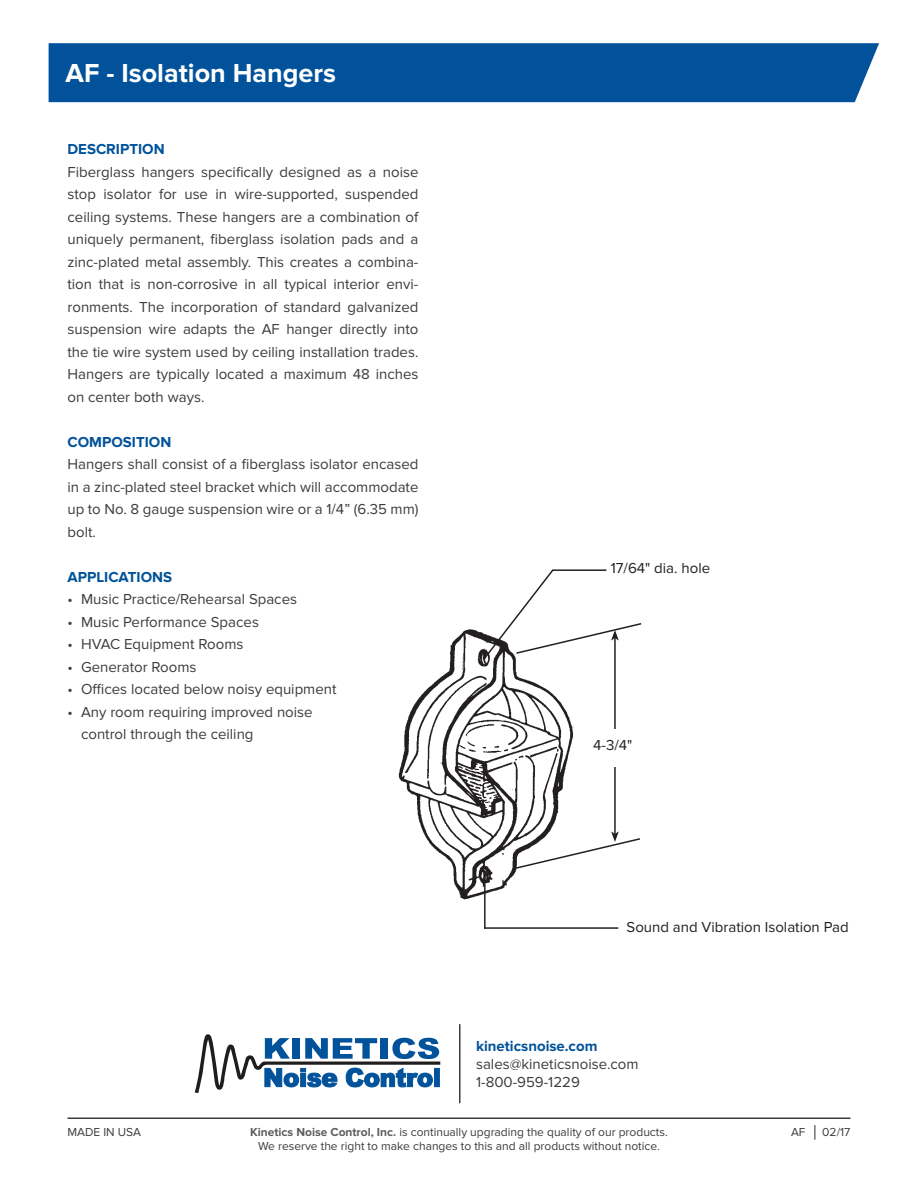
<style>
.page{position:relative;width:918px;height:1188px;background:#fff}
.page>*{position:absolute;margin:0;border:0;box-sizing:border-box;transform-origin:0 0}
.t1{font:700 27px "Proxima Nova";color:#fff}
.t2{font:15px/22.5px "Proxima Nova";color:#3b3c3e;text-align:justify}
.t3{font:700 15px "Proxima Nova";color:#01529a}
.t4{font:15px "Proxima Nova";color:#231f20}
.t5{font:12px "Proxima Nova";color:#3b3c3e}
.s1{font-weight:700;color:#5f5b5c}
.s2{font-family:"Arial"}
</style>
<div class="page">
<hr style="left:614px;top:638px;width:2px;height:196px;background:#231f20">
<img style="left:398px;top:629px;width:176px;height:271px">
<div style="left:593px;top:729px;width:53px;height:38px;background:#fff"></div>
<svg style="left:512px;top:831px;width:128px;height:39px"></svg>
<svg style="left:482px;top:569px;width:160px;height:92px"></svg>
<hr style="left:552px;top:569px;width:54px;height:2px;background:#231f20">
<hr style="left:484px;top:876px;width:2px;height:53px;background:#231f20">
<hr style="left:484px;top:927px;width:134px;height:2px;background:#231f20">
<div style="left:49px;top:43px;width:830px;height:59px;background:#01529a"></div>
<hr style="left:68px;top:1118px;width:782px;height:1px;background:#3b3c3e">
<hr style="left:459px;top:1024px;width:1px;height:79px;background:#3b3c3e">
<svg style="left:195px;top:1034px;width:245px;height:59px"></svg>
<svg style="left:434px;top:1068px;width:6px;height:19px"></svg>
<h1 class="t1" style="left:66px;top:57px;width:272px">AF - Isolation Hangers</h1>
<p class="t3" style="left:68px;top:141px;width:99px">DESCRIPTION</p>
<p class="t2" style="left:68px;top:161px;width:353px">Fiberglass hangers specifically designed as a noise stop isolator for use in wire-supported, suspended ceiling systems. These hangers are a combination of uniquely permanent, fiberglass isolation pads and a zinc-plated metal assembly. This creates a combina&shy;tion that is non-corrosive in all typical interior envi&shy;ronments. The incorporation of standard galvanized suspension wire adapts the AF hanger directly into the tie wire system used by ceiling installation trades.<br>Hangers are typically located a maximum 48 inches on center both ways.</p>
<p class="t3" style="left:68px;top:433px;width:105px">COMPOSITION</p>
<p class="t2" style="left:68px;top:453px;width:353px">Hangers shall consist of a fiberglass isolator encased in a zinc-plated steel bracket which will accommodate up to No. 8 gauge suspension wire or a 1/4” (6.35 mm) bolt.</p>
<p class="t3" style="left:68px;top:568px;width:106px">APPLICATIONS</p>
<p class="t2" style="left:68px;top:588px;width:231px">• Music Practice/Rehearsal Spaces</p>
<p class="t2" style="left:68px;top:611px;width:193px">• Music Performance Spaces</p>
<p class="t2" style="left:68px;top:633px;width:177px">• HVAC Equipment Rooms</p>
<p class="t2" style="left:68px;top:656px;width:130px">• Generator Rooms</p>
<p class="t2" style="left:68px;top:678px;width:271px">• Offices located below noisy equipment</p>
<p class="t2" style="left:81px;top:701px;width:233px;text-indent:-14px">• Any room requiring improved noise control through the ceiling</p>
<p class="t4" style="left:611px;top:560px;width:101px">17/64" dia. hole</p>
<p class="t4" style="left:593px;top:736px;width:41px">4-3/4"</p>
<p class="t4" style="left:627px;top:919px;width:224px">Sound and Vibration Isolation Pad</p>
<p class="t3" style="left:476px;top:1037px;width:123px">kineticsnoise.com</p>
<p class="t2" style="left:476px;top:1055px;width:164px;line-height:18px">sales@kineticsnoise.com<br>1-800-959-1229</p>
<p class="t5" style="left:68px;top:1125px;width:75px">MADE IN USA</p>
<p class="t5" style="left:250px;top:1125px;width:419px"><span class="s1">Kinetics Noise Control, Inc.</span> is continually upgrading the quality of our products.</p>
<p class="t5" style="left:791px;top:1125px;width:61px">AF <span class="s2">│</span> 02/17</p>
<p class="t5" style="left:258px;top:1139px;width:403px">We reserve the right to make changes to this and all products without notice.</p>
</div>
